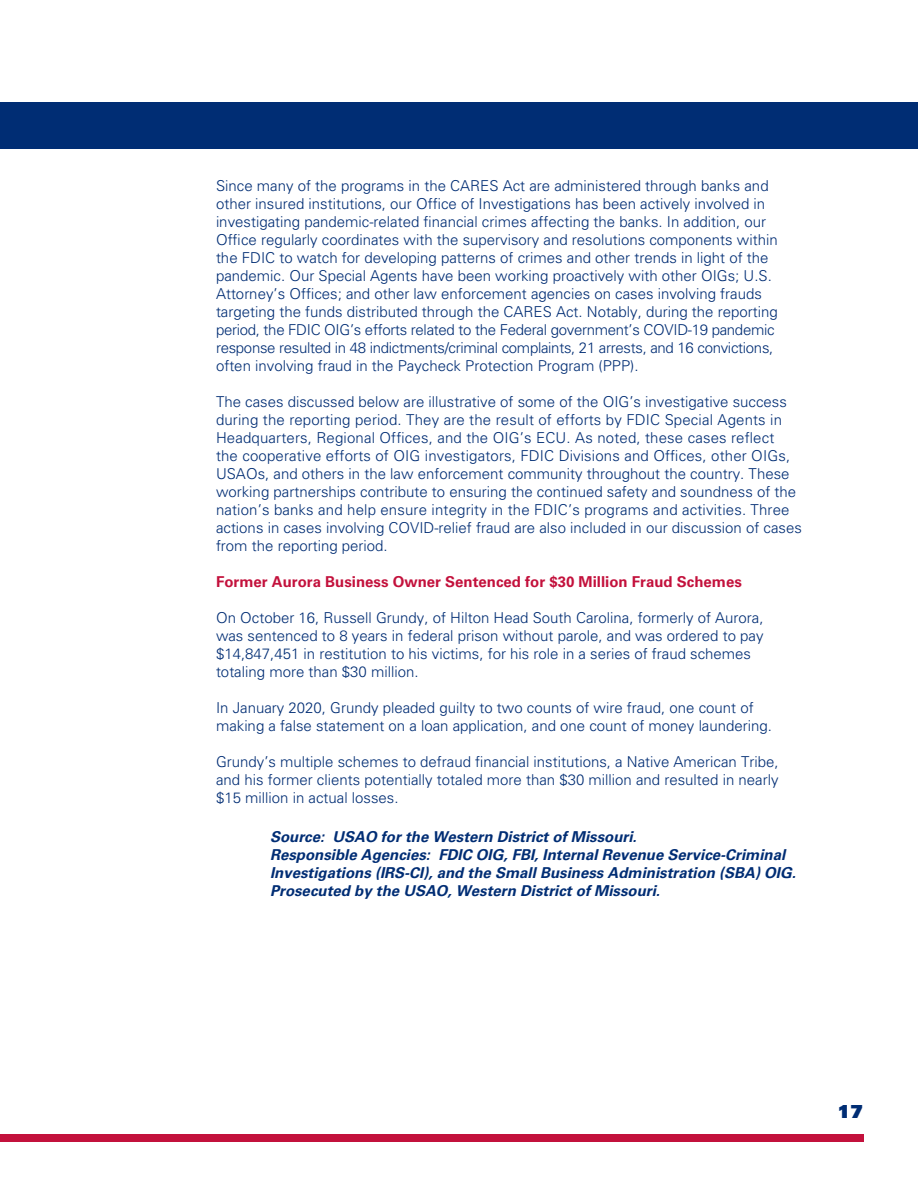
<style>
.page{position:relative;width:918px;height:1188px;background:#fff}
.page>*{position:absolute;margin:0;border:0;box-sizing:border-box;transform-origin:0 0}
.t1{font:18px "Univers LT Std X Black";color:#002d74}
.body{font:300 15px/18px "Univers LT Std";color:#002d74}
.s_source_2{font:italic 700 15px/18px "Univers LT Std";color:#002d74}
.body-2{font:700 15px "Univers LT Std";color:#c3113c}
</style>
<div class="page">
<div style="left:0;top:102px;width:918px;height:46px;background:#002d74"></div>
<div style="left:0;top:1134px;width:864px;height:7px;background:#c3113c"></div>
<p class="body" style="left:216px;top:177px;width:563px">Since many of the programs in the CARES Act are administered through banks and other insured institutions, our Office of Investigations has been actively involved in investigating pandemic-related financial crimes affecting the banks. In addition, our Office regularly coordinates with the supervisory and resolutions components within the FDIC to watch for developing patterns of crimes and other trends in light of the pandemic. Our Special Agents have been working proactively with other OIGs; U.S.<br>Attorney’s Offices; and other law enforcement agencies on cases involving frauds targeting the funds distributed through the CARES Act. Notably, during the reporting period, the FDIC OIG’s efforts related to the Federal government’s COVID-19 pandemic response resulted in 48 indictments/criminal complaints, 21 arrests, and 16 convictions, often involving fraud in the Paycheck Protection Program (PPP).</p>
<p class="body" style="left:216px;top:393px;width:587px">The cases discussed below are illustrative of some of the OIG’s investigative success during the reporting period. They are the result of efforts by FDIC Special Agents in Headquarters, Regional Offices, and the OIG’s ECU. As noted, these cases reflect<br>the cooperative efforts of OIG investigators, FDIC Divisions and Offices, other OIGs, USAOs, and others in the law enforcement community throughout the country. These working partnerships contribute to ensuring the continued safety and soundness of the nation’s banks and help ensure integrity in the FDIC’s programs and activities. Three actions in cases involving COVID-relief fraud are also included in our discussion of cases from the reporting period.</p>
<p class="body-2" style="left:216px;top:573px;width:527px">Former Aurora Business Owner Sentenced for $30 Million Fraud Schemes</p>
<p class="body" style="left:216px;top:609px;width:549px">On October 16, Russell Grundy, of Hilton Head South Carolina, formerly of Aurora, was sentenced to 8 years in federal prison without parole, and was ordered to pay $14,847,451 in restitution to his victims, for his role in a series of fraud schemes totaling more than $30 million.</p>
<p class="body" style="left:216px;top:699px;width:558px">In January 2020, Grundy pleaded guilty to two counts of wire fraud, one count of making a false statement on a loan application, and one count of money laundering.</p>
<p class="body" style="left:216px;top:753px;width:564px;text-align:justify">Grundy’s multiple schemes to defraud financial institutions, a Native American Tribe, and his former clients potentially totaled more than $30 million and resulted in nearly $15 million in actual losses.</p>
<p class="s_source_2" style="left:270px;top:828px;width:527px">Source: USAO for the Western District of Missouri.<br>Responsible Agencies: FDIC OIG, FBI, Internal Revenue Service-Criminal Investigations (IRS-CI), and the Small Business Administration (SBA) OIG.<br>Prosecuted by the USAO, Western District of Missouri.</p>
<p class="t1" style="left:838px;top:1100px;width:27px">17</p>
</div>
